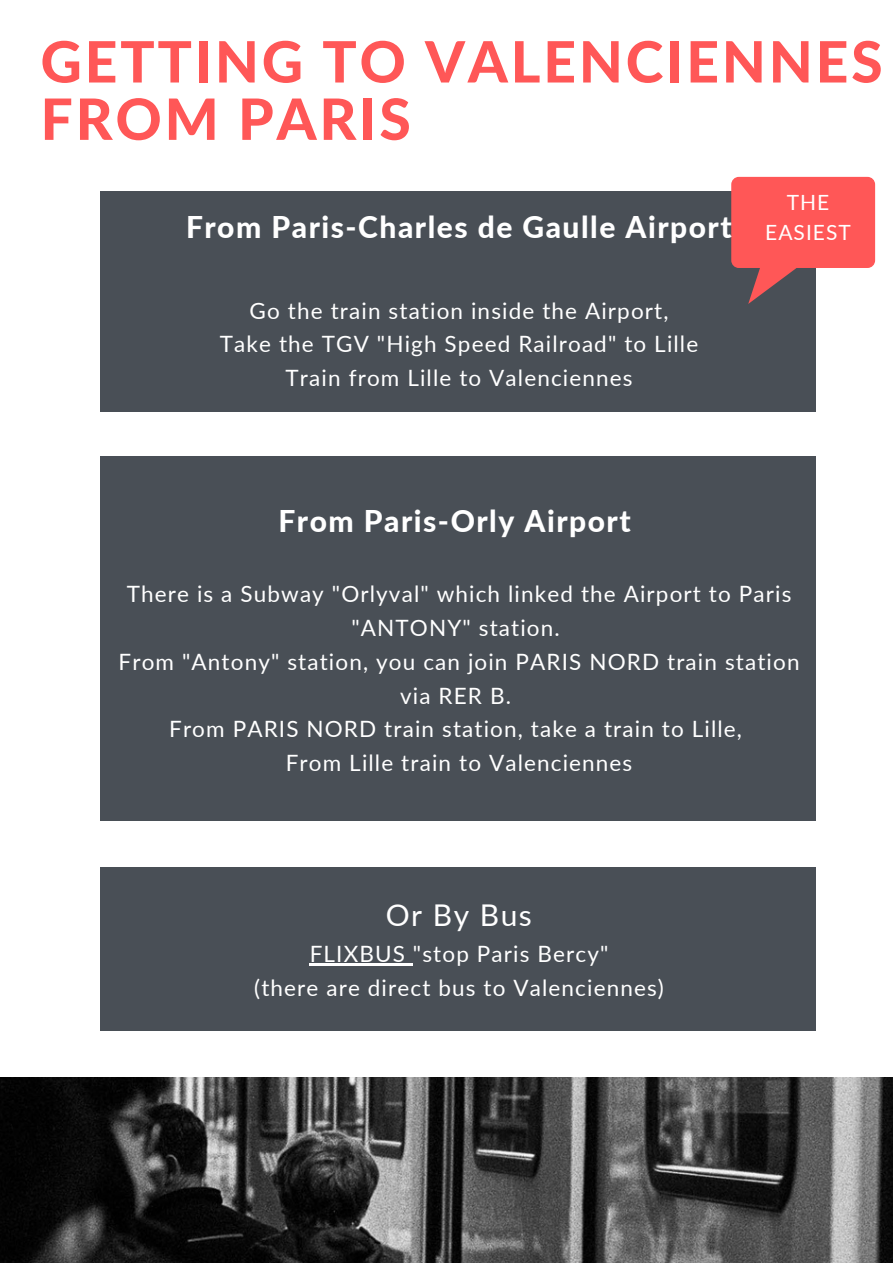
<style>
.page{position:relative;width:893px;height:1264px;background:#fff}
.page>*{position:absolute;margin:0;border:0;box-sizing:border-box;transform-origin:0 0}
.t1{font:800 57px/57.3px "Lato";letter-spacing:.05em;color:#ff5757}
.t2{font:800 30px "Lato";letter-spacing:.05em;color:#fff}
.t3{font:30px "Lato";letter-spacing:.05em;color:#fff}
.t4{font:22.5px/33.8px "Lato";letter-spacing:.05em;color:#fff;text-align:center}
.t5{font:21px/30.3px "Lato";letter-spacing:.05em;color:#fff;text-align:center}
</style>
<div class="page">
<div style="left:100px;top:191px;width:715px;height:220px;background:#494f56"></div>
<div style="left:100px;top:457px;width:715px;height:363px;background:#494f56"></div>
<div style="left:100px;top:867px;width:715px;height:163px;background:#494f56"></div>
<hr style="left:310px;top:962px;width:103px;height:3px;background:#fff">
<svg style="left:731px;top:177px;width:144px;height:127px"></svg>
<img style="left:0;top:1077px;width:892px;height:185px">
<h1 class="t1" style="left:41px;top:32px;width:843px">GETTING TO VALENCIENNES<br>FROM PARIS</h1>
<h2 class="t2" style="left:186px;top:208px;width:547px">From Paris-Charles de Gaulle Airport</h2>
<p class="t4" style="left:220px;top:293px;width:480px">Go the train station inside the Airport,<br>Take the TGV "High Speed Railroad" to Lille<br>Train from Lille to Valenciennes</p>
<p class="t5" style="left:765px;top:187px;width:87px">THE<br>EASIEST</p>
<h2 class="t2" style="left:278px;top:502px;width:353px">From Paris-Orly Airport</h2>
<p class="t4" style="left:119px;top:577px;width:682px">There is a Subway "Orlyval" which linked the Airport to Paris "ANTONY" station.<br>From "Antony" station, you can join PARIS NORD train station via RER B.<br>From PARIS NORD train station, take a train to Lille,<br>From Lille train to Valenciennes</p>
<h2 class="t3" style="left:386px;top:896px;width:148px">Or By Bus</h2>
<p class="t4" style="left:254px;top:936px;width:411px">FLIXBUS "stop Paris Bercy"<br>(there are direct bus to Valenciennes)</p>
</div>
